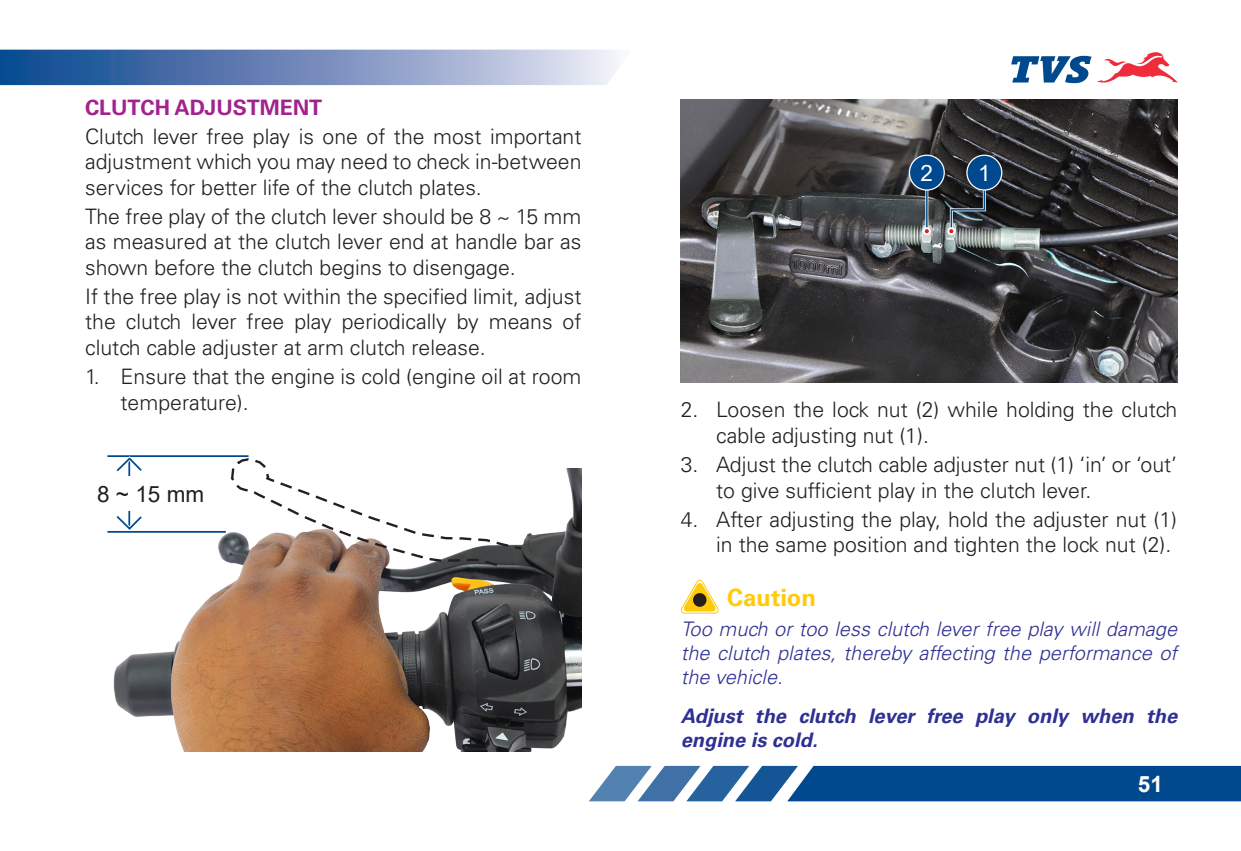
<style>
.page{position:relative;width:1241px;height:851px;background:#fff}
.page>*{position:absolute;margin:0;border:0;box-sizing:border-box;transform-origin:0 0}
.t1{font:300 24px "Univers";color:#feca0a}
.t2{font:22.5px "Arial";color:#231f20}
.t3{font:700 22.5px "Arial";color:#fff}
.t4{font:22.5px "Arial";color:#fff}
.Paragraph_Style_1{font:300 21.25px/25.5px "Univers LT Std";color:#231f20;text-align:justify}
.Sub_Heading_1{font:700 21.25px "Univers LT Std";color:#a2238e}
.Paragraph_Style_2{font:italic 300 20px/24px "Univers LT Std";color:#2e3092;text-align:justify}
.Paragraph_Style_2-2{font:italic 700 20px/24px "Univers LT Std";color:#2e3092}
</style>
<div class="page">
<svg style="left:1011px;top:52px;width:165px;height:32px"></svg>
<svg style="left:0;top:50px;width:618px;height:35px;background:#7691be"></svg>
<svg style="left:589px;top:765px;width:651px;height:36px;background:#2c67a0"></svg>
<svg style="left:680px;top:579px;width:39px;height:34px"></svg>
<div style="left:693px;top:593px;width:13px;height:13px;background:#231f20;border-radius:50%"></div>
<img style="left:113px;top:468px;width:468px;height:283px">
<img style="left:680px;top:99px;width:496px;height:284px">
<hr style="left:925px;top:187px;width:3px;height:45px;background:#fff">
<hr style="left:925px;top:187px;width:2px;height:45px;background:#01498e">
<div style="left:922px;top:227px;width:8px;height:8px;border:2px solid #fff;border-radius:50%"></div>
<div style="left:909px;top:155px;width:35px;height:35px;background:#01498e;border-radius:50%"></div>
<div style="left:908px;top:154px;width:36px;height:37px;border:1px solid #fff;border-radius:50%"></div>
<svg style="left:948px;top:187px;width:39px;height:47px;background:#40474d"></svg>
<div style="left:947px;top:227px;width:8px;height:8px;border:2px solid #fff;border-radius:50%"></div>
<div style="left:966px;top:155px;width:35px;height:35px;background:#01498e;border-radius:50%"></div>
<div style="left:966px;top:154px;width:36px;height:37px;border:1px solid #fff;border-radius:50%"></div>
<hr style="left:107px;top:455px;width:141px;height:2px;background:#01498e">
<hr style="left:128px;top:459px;width:2px;height:69px;background:#01498e">
<svg style="left:112px;top:455px;width:34px;height:20px"></svg>
<svg style="left:113px;top:511px;width:33px;height:19px"></svg>
<hr style="left:107px;top:530px;width:119px;height:3px;background:#fff">
<hr style="left:107px;top:531px;width:119px;height:1px;background:#01498e">
<div style="left:66px;top:476px;width:170px;height:34px;background:#fff"></div>
<svg style="left:229px;top:455px;width:295px;height:120px"></svg>
<p class="Sub_Heading_1" style="left:85px;top:95px;width:239px">CLUTCH ADJUSTMENT</p>
<p class="Paragraph_Style_1" style="left:85px;top:123px;width:498px">Clutch lever free play is one of the most important adjustment which you may need to check in-between services for better life of the clutch plates.</p>
<p class="Paragraph_Style_1" style="left:85px;top:203px;width:498px">The free play of the clutch lever should be 8 ~ 15 mm as measured at the clutch lever end at handle bar as shown before the clutch begins to disengage.</p>
<p class="Paragraph_Style_1" style="left:85px;top:283px;width:498px">If the free play is not within the specified limit, adjust the clutch lever free play periodically by means of clutch cable adjuster at arm clutch release.</p>
<p class="Paragraph_Style_1" style="left:120px;top:364px;width:462px;text-indent:-35px">1. Ensure that the engine is cold (engine oil at room temperature).</p>
<p class="t2" style="left:97px;top:478px;width:108px">8 ~ 15 mm</p>
<p class="t4" style="left:920px;top:157px;width:14px">2</p>
<p class="t4" style="left:977px;top:157px;width:14px">1</p>
<p class="Paragraph_Style_1" style="left:716px;top:397px;width:462px;text-indent:-35px">2. Loosen the lock nut (2) while holding the clutch cable adjusting nut (1).</p>
<p class="Paragraph_Style_1" style="left:716px;top:451px;width:462px;text-indent:-35px">3. Adjust the clutch cable adjuster nut (1) ‘in’ or ‘out’ to give sufficient play in the clutch lever.</p>
<p class="Paragraph_Style_1" style="left:680px;top:506px;width:498px;text-align:right">4. After adjusting the play, hold the adjuster nut (1) in the same position and tighten the lock nut (2).</p>
<p class="t1" style="left:727px;top:588px;width:90px">Caution</p>
<p class="Paragraph_Style_2" style="left:680px;top:617px;width:498px">Too much or too less clutch lever free play will damage the clutch plates, thereby affecting the performance of the vehicle.</p>
<p class="Paragraph_Style_2-2" style="left:680px;top:703px;width:498px">Adjust the clutch lever free play only when the engine is cold.</p>
<p class="t3" style="left:1137px;top:768px;width:27px">51</p>
</div>
